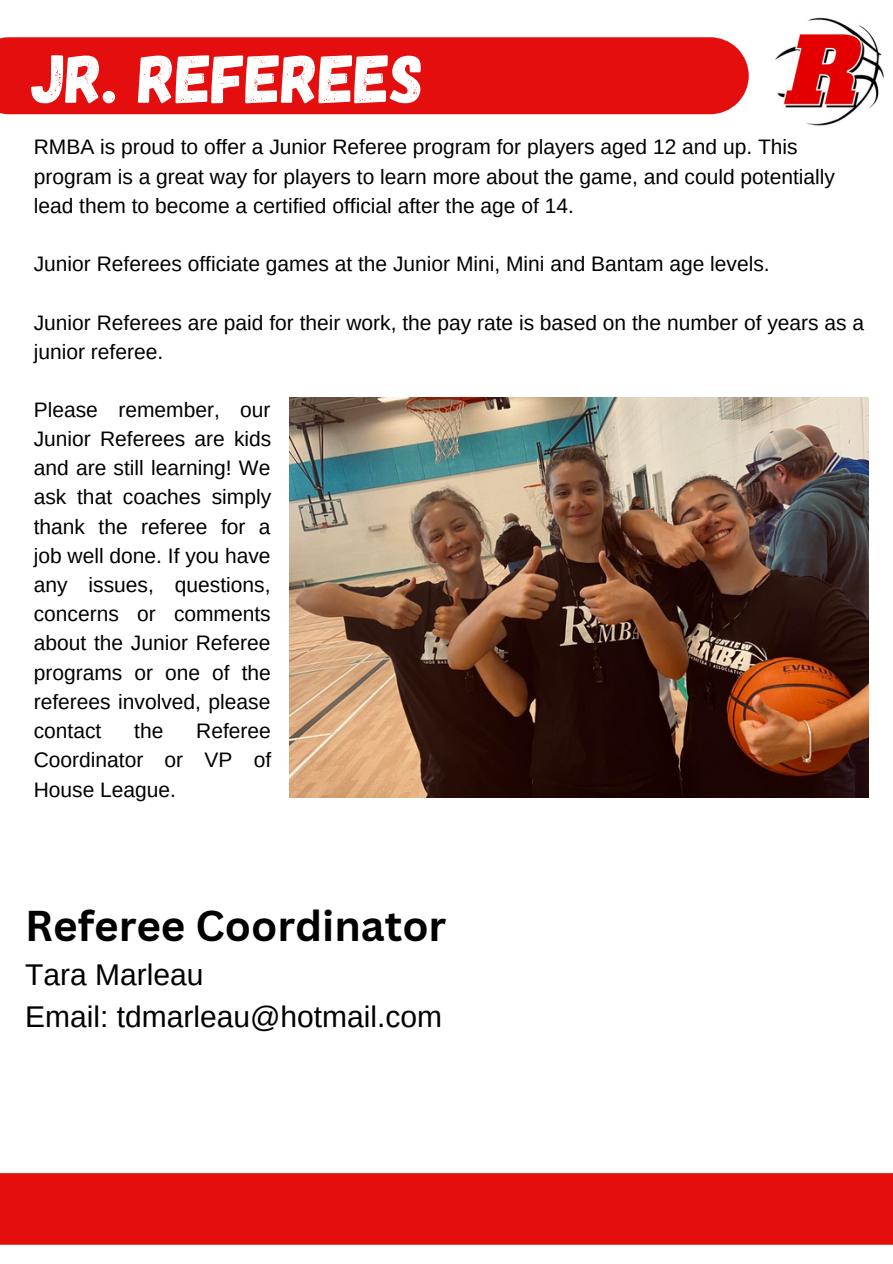
<style>
.page{position:relative;width:893px;height:1264px;background:#fff}
.page>*{position:absolute;margin:0;border:0;box-sizing:border-box;transform-origin:0 0}
.t1{font:69px "Gagalin";color:#fff}
.t2{font:700 42px "Canva Sans";color:#000}
.t3{font:30px "Arimo";color:#000}
.t4{font:21px/29.2px "Arimo";color:#000}
</style>
<div class="page">
<div style="left:0;top:37px;width:748px;height:77px;background:#e40e0e"></div>
<img style="left:775px;top:17px;width:109px;height:109px">
<img style="left:290px;top:397px;width:578px;height:400px">
<div style="left:0;top:1173px;width:892px;height:71px;background:#e40e0e"></div>
<p class="t1" style="left:32px;top:34px;width:393px">JR. REFEREES</p>
<p class="t4" style="left:34px;top:132px;width:802px">RMBA is proud to offer a Junior Referee program for players aged 12 and up. This program is a great way for players to learn more about the game, and could potentially lead them to become a certified official after the age of 14.</p>
<p class="t4" style="left:34px;top:249px;width:737px">Junior Referees officiate games at the Junior Mini, Mini and Bantam age levels.</p>
<p class="t4" style="left:34px;top:308px;width:831px">Junior Referees are paid for their work, the pay rate is based on the number of years as a junior referee.</p>
<p class="t4" style="left:34px;top:394px;width:239px;text-align:justify">Please remember, our Junior Referees are kids and are still learning! We ask that coaches simply thank the referee for a job well done. If you have any issues, questions, concerns or comments about the Junior Referee programs or one of the referees involved, please contact</p>
<p class="t4" style="left:134px;top:716px;width:31px">the</p>
<p class="t4" style="left:34px;top:716px;width:239px;text-align:justify;text-indent:162px">Referee Coordinator or VP of House League.</p>
<p class="t2" style="left:25px;top:896px;width:422px">Referee Coordinator</p>
<p class="t3" style="left:25px;top:958px;width:180px">Tara Marleau</p>
<p class="t3" style="left:25px;top:999px;width:418px">Email: tdmarleau@hotmail.com</p>
</div>
